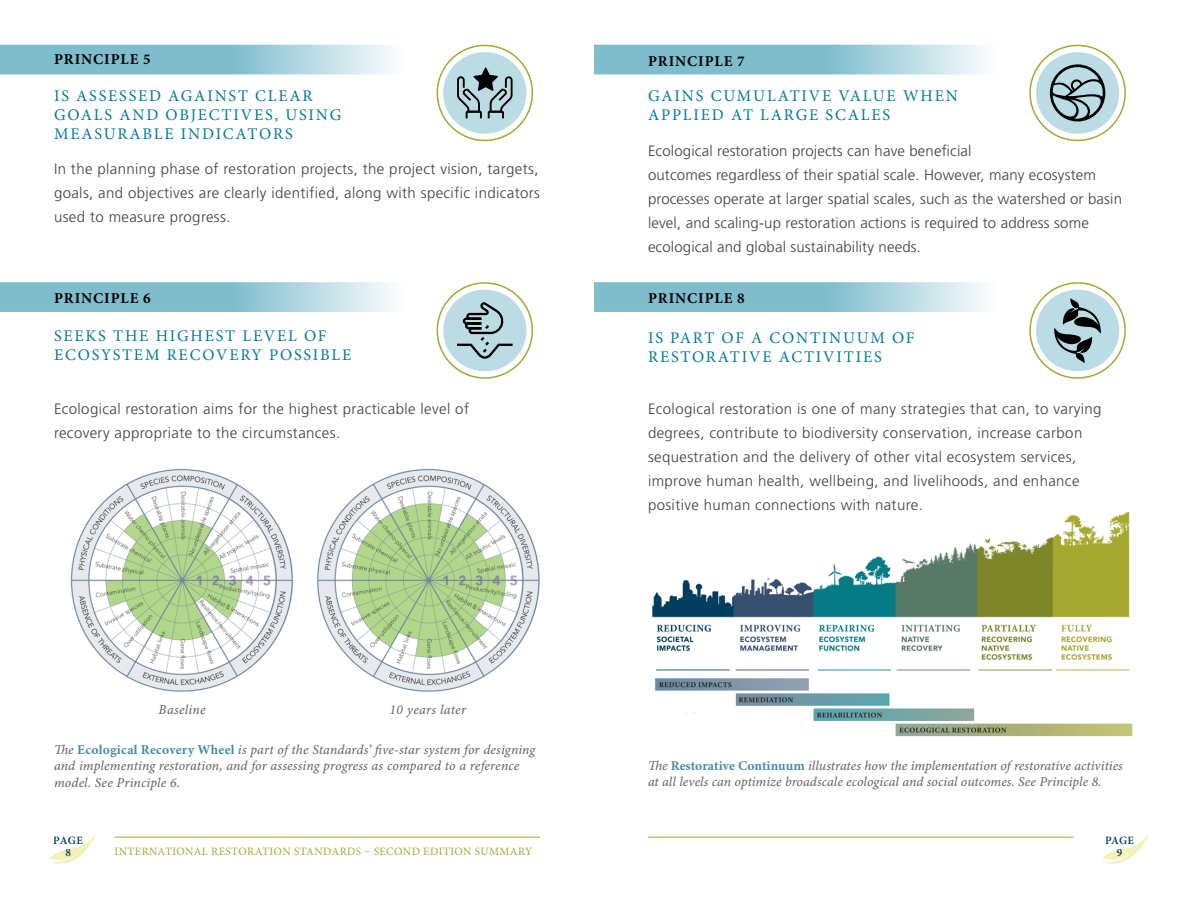
<style>
.page{position:relative;width:1188px;height:918px;background:#fff}
.page>*{position:absolute;margin:0;border:0;box-sizing:border-box;transform-origin:0 0}
.t1{font:16.35px/19px "Minion Pro";letter-spacing:.11em;color:#007a9a}
.t2{font:300 15px/24px "Frutiger LT Std";letter-spacing:.025em;color:#414042}
.t3{font:700 15px "Minion Pro";letter-spacing:.06em;color:#000}
.t4{font:13.5px/16.5px "Minion Pro It Capt";letter-spacing:.005em;color:#636466}
.t5{font:11.25px "Minion Pro";letter-spacing:.04em;color:#a5a932}
.t6{font:600 11.25px/12px "Minion Pro";letter-spacing:.01em;color:#003f5f;text-align:center}
.s1{font-family:"Minion Pro";font-weight:700;color:#458da7}
</style>
<div class="page">
<svg style="left:50px;top:834px;width:46px;height:30px"></svg>
<svg style="left:1103px;top:834px;width:46px;height:30px"></svg>
<hr style="left:114px;top:837px;width:426px;height:1px;background:#a5a932">
<hr style="left:648px;top:837px;width:426px;height:1px;background:#a5a932">
<img style="left:0;top:45px;width:529px;height:29px">
<img style="left:594px;top:45px;width:528px;height:29px">
<img style="left:0;top:282px;width:530px;height:30px">
<img style="left:594px;top:282px;width:528px;height:30px">
<img style="left:652px;top:511px;width:481px;height:226px">
<div style="left:638px;top:714px;width:112px;height:42px;background:#fff"></div>
<div style="left:645px;top:493px;width:216px;height:67px;background:#fff"></div>
<img style="left:317px;top:468px;width:223px;height:224px">
<img style="left:70px;top:468px;width:224px;height:224px">
<svg style="left:437px;top:45px;width:95px;height:95px"></svg>
<div style="left:437px;top:45px;width:96px;height:96px;border:2px solid #a5a932;border-radius:50%"></div>
<div style="left:443px;top:52px;width:83px;height:82px;background:#bbdce5;border-radius:50%"></div>
<svg style="left:457px;top:67px;width:56px;height:51px"></svg>
<svg style="left:437px;top:283px;width:95px;height:95px"></svg>
<div style="left:437px;top:282px;width:96px;height:97px;border:2px solid #a5a932;border-radius:50%"></div>
<div style="left:443px;top:290px;width:83px;height:81px;background:#bbdce5;border-radius:50%"></div>
<svg style="left:455px;top:301px;width:60px;height:59px"></svg>
<svg style="left:1030px;top:45px;width:95px;height:95px"></svg>
<div style="left:1029px;top:45px;width:97px;height:96px;border:2px solid #a5a932;border-radius:50%"></div>
<div style="left:1036px;top:52px;width:83px;height:82px;background:#bbdce5;border-radius:50%"></div>
<svg style="left:1050px;top:64px;width:55px;height:58px"></svg>
<svg style="left:1030px;top:283px;width:95px;height:95px"></svg>
<div style="left:1029px;top:282px;width:97px;height:97px;border:2px solid #a5a932;border-radius:50%"></div>
<div style="left:1036px;top:290px;width:83px;height:81px;background:#bbdce5;border-radius:50%"></div>
<svg style="left:1054px;top:298px;width:47px;height:65px"></svg>
<p class="t3" style="left:54px;top:49px;width:98px">PRINCIPLE 5</p>
<p class="t3" style="left:648px;top:50px;width:98px">PRINCIPLE 7</p>
<p class="t1" style="left:54px;top:86px;width:289px">IS ASSESSED AGAINST CLEAR<br>GOALS AND OBJECTIVES, USING<br>MEASURABLE INDICATORS</p>
<p class="t1" style="left:648px;top:86px;width:312px">GAINS CUMULATIVE VALUE WHEN<br>APPLIED AT LARGE SCALES</p>
<p class="t2" style="left:54px;top:157px;width:488px;text-align:justify">In the planning phase of restoration projects, the project vision, targets, goals, and objectives are clearly identified, along with specific indicators used to measure progress.</p>
<p class="t2" style="left:648px;top:139px;width:476px">Ecological restoration projects can have beneficial<br>outcomes regardless of their spatial scale. However, many ecosystem processes operate at larger spatial scales, such as the watershed or basin level, and scaling-up restoration actions is required to address some ecological and global sustainability needs.</p>
<p class="t3" style="left:54px;top:288px;width:98px">PRINCIPLE 6</p>
<p class="t3" style="left:648px;top:288px;width:98px">PRINCIPLE 8</p>
<p class="t1" style="left:54px;top:327px;width:299px">SEEKS THE HIGHEST LEVEL OF<br>ECOSYSTEM RECOVERY POSSIBLE</p>
<p class="t1" style="left:648px;top:329px;width:268px">IS PART OF A CONTINUUM OF<br>RESTORATIVE ACTIVITIES</p>
<p class="t2" style="left:54px;top:397px;width:417px">Ecological restoration aims for the highest practicable level of recovery appropriate to the circumstances.</p>
<p class="t4" style="left:159px;top:702px;width:49px">Baseline</p>
<p class="t4" style="left:390px;top:702px;width:78px">10 years later</p>
<p class="t4" style="left:54px;top:742px;width:483px">The <span class="s1">Ecological Recovery Wheel</span> is part of the Standards’ five-star system for designing and implementing restoration, and for assessing progress as compared to a reference model. See Principle 6.</p>
<p class="t2" style="left:648px;top:397px;width:455px">Ecological restoration is one of many strategies that can, to varying degrees, contribute to biodiversity conservation, increase carbon sequestration and the delivery of other vital ecosystem services, improve human health, wellbeing, and livelihoods, and enhance positive human connections with nature.</p>
<p class="t4" style="left:648px;top:758px;width:476px">The <span class="s1">Restorative Continuum</span> illustrates how the implementation of restorative activities at all levels can optimize broadscale ecological and social outcomes. See Principle 8.</p>
<p class="t6" style="left:54px;top:834px;width:30px">PAGE<br>8</p>
<p class="t6" style="left:1105px;top:834px;width:30px">PAGE<br>9</p>
<p class="t5" style="left:115px;top:843px;width:419px">INTERNATIONAL RESTORATION STANDARDS – SECOND EDITION SUMMARY</p>
</div>
